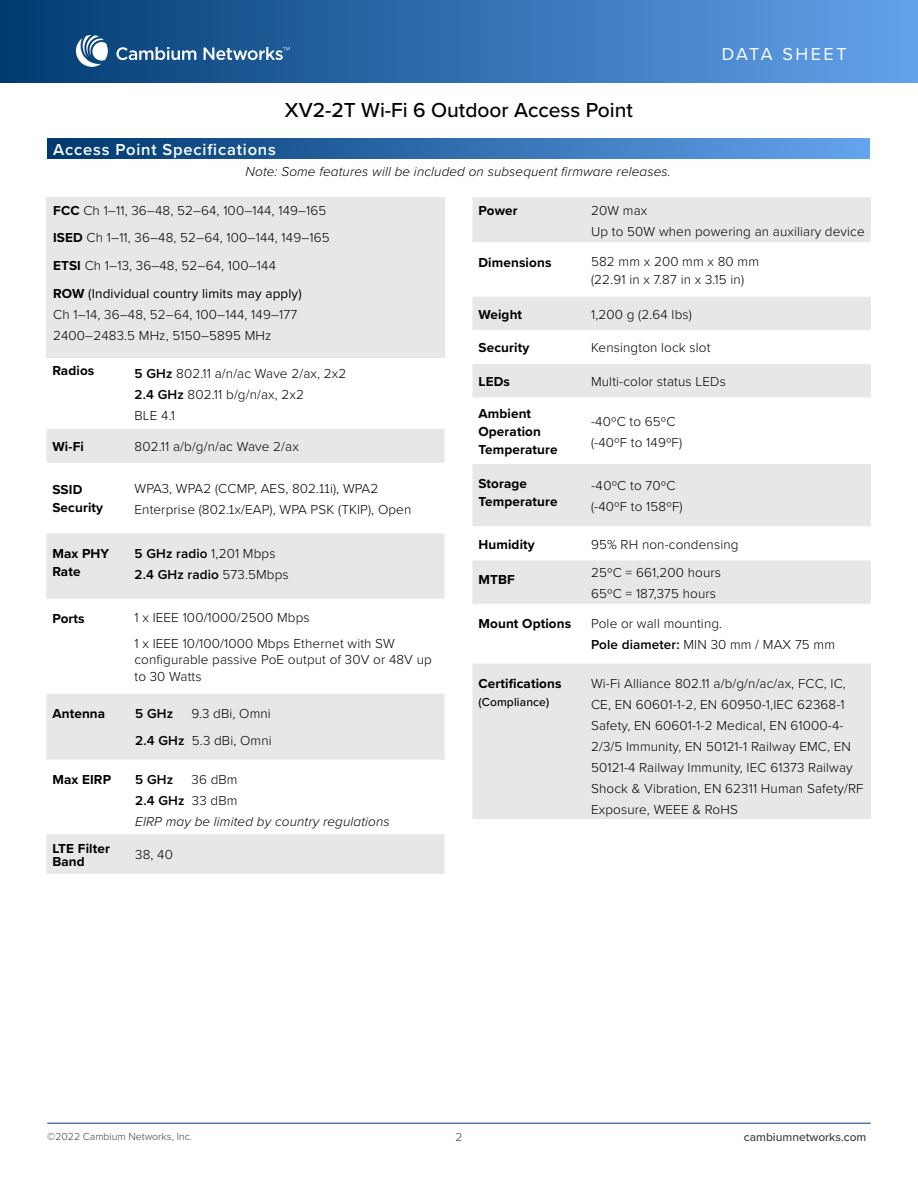
<style>
.page{position:relative;width:918px;height:1188px;background:#fff}
.page>*{position:absolute;margin:0;border:0;box-sizing:border-box;transform-origin:0 0}
.t1{font:500 21px "Proxima Nova";color:#000}
.t2{font:18px "Proxima Nova";letter-spacing:.14em;color:#fff}
.t3{font:600 16.5px "Proxima Nova";letter-spacing:.05em;color:#fff}
.t4{font:300 13.5px/21px "Proxima Nova";letter-spacing:.01em;color:#000}
.t5{font:700 13.5px/18px "Proxima Nova";letter-spacing:.01em;color:#000}
.t6{font:italic 300 13.5px "Proxima Nova";letter-spacing:.01em;color:#000}
.t7{font:600 13.5px "Proxima Nova";letter-spacing:.01em;color:#000}
.t8{font:13.5px "Proxima Nova";letter-spacing:.01em;color:#000}
.t9{font:500 12px "Proxima Nova";color:#414042}
.t10{font:500 12px "Proxima Nova";letter-spacing:.01em;color:#000}
.t11{font:300 12px "Proxima Nova";color:#414042}
.t12{font:300 10.5px "Proxima Nova";color:#414042}
.s1{font-weight:700}
.s2{font-weight:600}
.s3{font-weight:300}
</style>
<div class="page">
<hr style="left:47px;top:1123px;width:824px;height:1px;background:#003a70">
<div style="left:0;top:0;width:918px;height:82px;background:linear-gradient(to right,#013b71,#63a2ec)"></div>
<svg style="left:116px;top:47px;width:80px;height:13px"></svg>
<svg style="left:204px;top:47px;width:86px;height:13px"></svg>
<svg style="left:76px;top:35px;width:32px;height:32px"></svg>
<div style="left:47px;top:138px;width:822px;height:20px;background:linear-gradient(to right,#00396f,#64a3ee)"></div>
<div style="left:46px;top:197px;width:399px;height:161px;background:#e6e7e8"></div>
<svg style="left:46px;top:429px;width:399px;height:445px"></svg>
<div style="left:472px;top:197px;width:399px;height:133px;background:#e6e7e8"></div>
<svg style="left:472px;top:242px;width:399px;height:54px"></svg>
<svg style="left:472px;top:364px;width:399px;height:455px;fill:#e6e7e8"></svg>
<h1 class="t1" style="left:285px;top:94px;width:350px">XV2-2T Wi-Fi 6 Outdoor Access Point</h1>
<h2 class="t2" style="left:722px;top:41px;width:126px">DATA SHEET</h2>
<p class="t3" style="left:53px;top:137px;width:224px">Access Point Specifications</p>
<p class="t6" style="left:246px;top:161px;width:427px">Note: Some features will be included on subsequent firmware releases.</p>
<p class="t4" style="left:53px;top:199px;width:275px"><span class="s1">FCC</span> Ch 1–11, 36–48, 52–64, 100–144, 149–165</p>
<p class="t4" style="left:53px;top:227px;width:278px"><span class="s1">ISED</span> Ch 1–11, 36–48, 52–64, 100–144, 149–165</p>
<p class="t4" style="left:53px;top:254px;width:224px"><span class="s1">ETSI</span> Ch 1–13, 36–48, 52–64, 100–144</p>
<p class="t8" style="left:53px;top:283px;width:250px"><span class="s1">ROW</span> (Individual country limits may apply)</p>
<p class="t4" style="left:53px;top:303px;width:245px">Ch 1–14, 36–48, 52–64, 100–144, 149–177</p>
<p class="t4" style="left:53px;top:324px;width:220px">2400–2483.5 MHz, 5150–5895 MHz</p>
<p class="t5" style="left:52px;top:361px;width:43px">Radios</p>
<p class="t4" style="left:135px;top:362px;width:213px"><span class="s2">5 GHz</span> 802.11 a/n/ac Wave 2/ax, 2x2</p>
<p class="t4" style="left:135px;top:383px;width:171px"><span class="s2">2.4 GHz</span> 802.11 b/g/n/ax, 2x2</p>
<p class="t4" style="left:135px;top:404px;width:42px">BLE 4.1</p>
<p class="t5" style="left:52px;top:437px;width:33px">Wi-Fi</p>
<p class="t4" style="left:135px;top:435px;width:166px">802.11 a/b/g/n/ac Wave 2/ax</p>
<p class="t5" style="left:52px;top:480px;width:31px">SSID</p>
<p class="t5" style="left:52px;top:498px;width:52px">Security</p>
<p class="t5" style="left:478px;top:201px;width:41px">Power</p>
<p class="t4" style="left:591px;top:199px;width:58px">20W max</p>
<p class="t4" style="left:591px;top:220px;width:275px">Up to 50W when powering an auxiliary device</p>
<p class="t5" style="left:478px;top:253px;width:74px">Dimensions</p>
<p class="t4" style="left:591px;top:250px;width:169px">582 mm x 200 mm x 80 mm</p>
<p class="t4" style="left:591px;top:268px;width:154px">(22.91 in x 7.87 in x 3.15 in)</p>
<p class="t5" style="left:478px;top:305px;width:45px">Weight</p>
<p class="t4" style="left:591px;top:303px;width:102px">1,200 g (2.64 lbs)</p>
<p class="t5" style="left:478px;top:339px;width:52px">Security</p>
<p class="t4" style="left:591px;top:337px;width:121px">Kensington lock slot</p>
<p class="t5" style="left:478px;top:372px;width:33px">LEDs</p>
<p class="t4" style="left:591px;top:370px;width:136px">Multi-color status LEDs</p>
<p class="t5" style="left:478px;top:404px;width:81px">Ambient<br>Operation<br>Temperature</p>
<p class="t4" style="left:591px;top:410px;width:86px">-40ºC to 65ºC</p>
<p class="t4" style="left:591px;top:431px;width:93px">(-40ºF to 149ºF)</p>
<p class="t5" style="left:478px;top:474px;width:50px">Storage</p>
<p class="t5" style="left:478px;top:492px;width:81px">Temperature</p>
<p class="t4" style="left:591px;top:474px;width:86px">-40ºC to 70ºC</p>
<p class="t4" style="left:591px;top:495px;width:93px">(-40ºF to 158ºF)</p>
<p class="t4" style="left:135px;top:477px;width:278px">WPA3, WPA2 (CCMP, AES, 802.11i), WPA2<br>Enterprise (802.1x/EAP), WPA PSK (TKIP), Open</p>
<p class="t5" style="left:52px;top:544px;width:58px">Max PHY</p>
<p class="t5" style="left:52px;top:562px;width:30px">Rate</p>
<p class="t7" style="left:135px;top:543px;width:143px">5 GHz radio <span class="s3">1,201 Mbps</span></p>
<p class="t7" style="left:135px;top:564px;width:156px">2.4 GHz radio <span class="s3">573.5Mbps</span></p>
<p class="t5" style="left:52px;top:609px;width:34px">Ports</p>
<p class="t4" style="left:135px;top:607px;width:177px">1 x IEEE 100/1000/2500 Mbps</p>
<p class="t4" style="left:135px;top:634px;width:299px;line-height:16.5px">1 x IEEE 10/100/1000 Mbps Ethernet with SW configurable passive PoE output of 30V or 48V up to 30 Watts</p>
<p class="t5" style="left:52px;top:704px;width:54px">Antenna</p>
<p class="t7" style="left:135px;top:703px;width:39px">5 GHz</p>
<p class="t4" style="left:192px;top:702px;width:81px">9.3 dBi, Omni</p>
<p class="t4" style="left:135px;top:729px;width:138px"><span class="s2">2.4 GHz</span> 5.3 dBi, Omni</p>
<p class="t5" style="left:52px;top:770px;width:60px">Max EIRP</p>
<p class="t7" style="left:135px;top:769px;width:39px">5 GHz</p>
<p class="t4" style="left:192px;top:768px;width:48px">36 dBm</p>
<p class="t7" style="left:135px;top:790px;width:104px">2.4 GHz <span class="s3">33 dBm</span></p>
<p class="t6" style="left:135px;top:811px;width:256px">EIRP may be limited by country regulations</p>
<p class="t5" style="left:52px;top:841px;width:59px;line-height:13.5px">LTE Filter<br>Band</p>
<p class="t4" style="left:135px;top:844px;width:39px">38, 40</p>
<p class="t5" style="left:478px;top:535px;width:58px">Humidity</p>
<p class="t4" style="left:591px;top:533px;width:149px">95% RH non-condensing</p>
<p class="t5" style="left:478px;top:571px;width:38px">MTBF</p>
<p class="t4" style="left:591px;top:561px;width:131px">25ºC = 661,200 hours</p>
<p class="t4" style="left:591px;top:582px;width:127px">65ºC = 187,375 hours</p>
<p class="t5" style="left:478px;top:614px;width:94px">Mount Options</p>
<p class="t4" style="left:591px;top:612px;width:133px">Pole or wall mounting.</p>
<p class="t4" style="left:591px;top:633px;width:245px"><span class="s2">Pole diameter:</span> MIN 30 mm / MAX 75 mm</p>
<p class="t5" style="left:478px;top:674px;width:85px">Certifications</p>
<p class="t10" style="left:478px;top:693px;width:72px">(Compliance)</p>
<p class="t4" style="left:591px;top:672px;width:274px">Wi-Fi Alliance 802.11 a/b/g/n/ac/ax, FCC, IC, CE, EN 60601-1-2, EN 60950-1,IEC 62368-1<br>Safety, EN 60601-1-2 Medical, EN 61000-4- 2/3/5 Immunity, EN 50121-1 Railway EMC, EN 50121-4 Railway Immunity, IEC 61373 Railway Shock &amp; Vibration, EN 62311 Human Safety/RF Exposure, WEEE &amp; RoHS</p>
<p class="t12" style="left:47px;top:1128px;width:146px">©2022 Cambium Networks, Inc.</p>
<p class="t11" style="left:456px;top:1128px;width:8px">2</p>
<p class="t9" style="left:744px;top:1128px;width:124px">cambiumnetworks.com</p>
</div>
